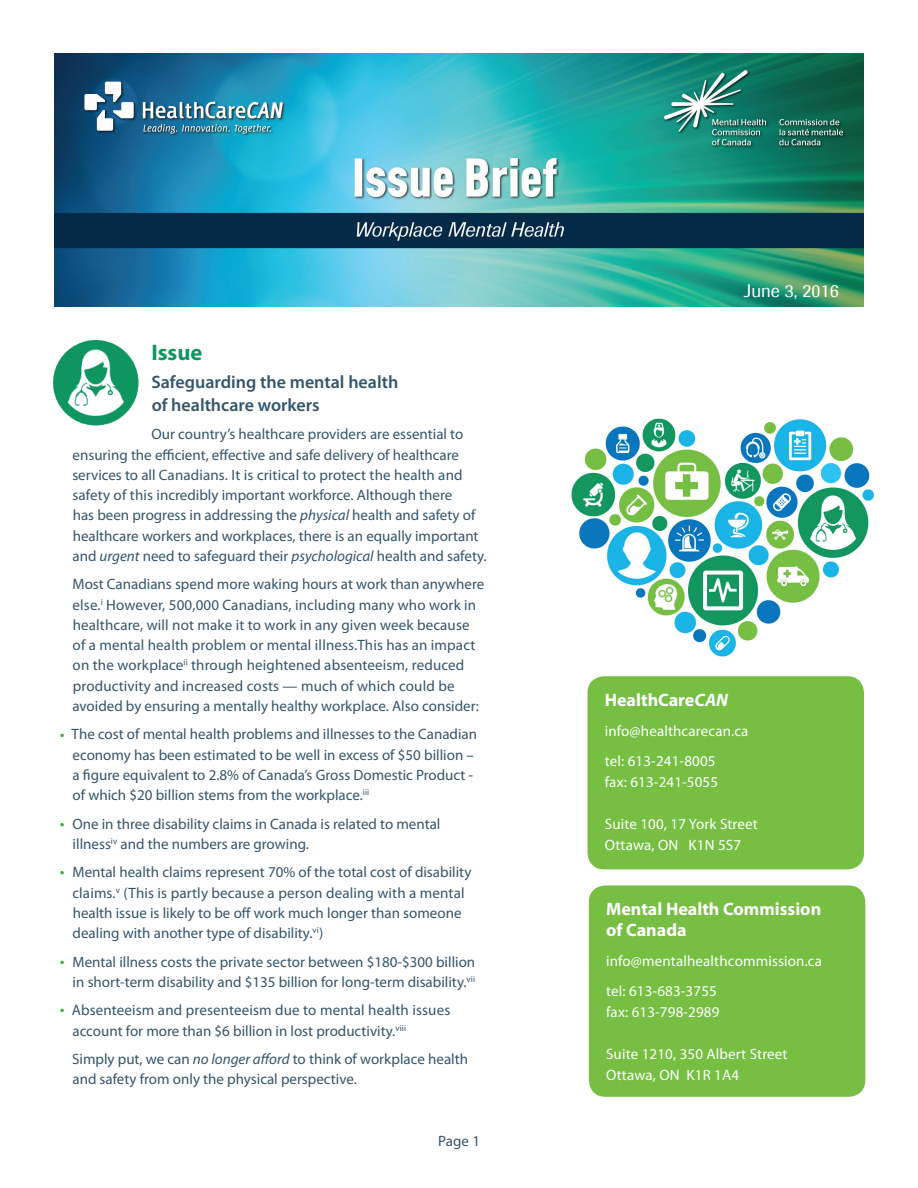
<style>
.page{position:relative;width:918px;height:1188px;background:#fff}
.page>*{position:absolute;margin:0;border:0;box-sizing:border-box;transform-origin:0 0}
.t1{font:700 22.5px "Myriad Pro";color:#0f9660}
.t2{font:600 18px/22.5px "Myriad Pro";color:#34556c}
.t3{font:700 18px/21px "Myriad Pro";color:#fff}
.t4{font:18px "Imago";color:#fff}
.t5{font:15px/20.2px "Myriad Pro";color:#34556c}
.t6{font:15px/30px "Myriad Pro";letter-spacing:.01em;color:#fff}
.s1{font-style:italic}
</style>
<div class="page">
<img style="left:54px;top:54px;width:810px;height:253px">
<div style="left:589px;top:885px;width:276px;height:212px;background:#76bf43;border-radius:16px"></div>
<img style="left:52px;top:339px;width:87px;height:87px">
<svg style="left:60px;top:734px;width:4px;height:3px"></svg>
<svg style="left:60px;top:823px;width:4px;height:3px"></svg>
<svg style="left:60px;top:871px;width:4px;height:3px"></svg>
<svg style="left:60px;top:961px;width:4px;height:3px"></svg>
<svg style="left:60px;top:1009px;width:4px;height:3px"></svg>
<img style="left:571px;top:418px;width:303px;height:239px">
<div style="left:588px;top:676px;width:276px;height:193px;background:#76bf43;border-radius:16px"></div>
<h1 class="t1" style="left:151px;top:338px;width:52px">Issue</h1>
<p class="t2" style="left:151px;top:371px;width:248px">Safeguarding the mental health of healthcare workers</p>
<p class="t5" style="left:72px;top:424px;width:416px;text-indent:79px">Our country’s healthcare providers are essential to ensuring the efficient, effective and safe delivery of healthcare services to all Canadians. It is critical to protect the health and safety of this incredibly important workforce. Although there<br>has been progress in addressing the <span class="s1">physical</span> health and safety of healthcare workers and workplaces, there is an equally important and <span class="s1">urgent</span> need to safeguard their <span class="s1">psychological</span> health and safety.</p>
<p class="t5" style="left:72px;top:574px;width:413px">Most Canadians spend more waking hours at work than anywhere else.<sup>i</sup> However, 500,000 Canadians, including many who work in healthcare, will not make it to work in any given week because of a mental health problem or mental illness.This has an impact on the workplace<sup>ii</sup> through heightened absenteeism, reduced productivity and increased costs — much of which could be avoided by ensuring a mentally healthy workplace. Also consider:</p>
<p class="t5" style="left:72px;top:724px;width:407px">The cost of mental health problems and illnesses to the Canadian economy has been estimated to be well in excess of $50 billion – a figure equivalent to 2.8% of Canada’s Gross Domestic Product - of which $20 billion stems from the workplace.<sup>iii</sup></p>
<p class="t5" style="left:72px;top:813px;width:370px">One in three disability claims in Canada is related to mental illness<sup>iv</sup> and the numbers are growing.</p>
<p class="t5" style="left:72px;top:862px;width:401px">Mental health claims represent 70% of the total cost of disability claims.<sup>v</sup> (This is partly because a person dealing with a mental health issue is likely to be off work much longer than someone dealing with another type of disability.<sup>vi</sup>)</p>
<p class="t5" style="left:73px;top:951px;width:404px">Mental illness costs the private sector between $180-$300 billion in short-term disability and $135 billion for long-term disability.<sup>vii</sup></p>
<p class="t5" style="left:72px;top:1000px;width:380px">Absenteeism and presenteeism due to mental health issues account for more than $6 billion in lost productivity.<sup>viii</sup></p>
<p class="t5" style="left:72px;top:1049px;width:397px">Simply put, we can <span class="s1">no longer afford</span> to think of workplace health and safety from only the physical perspective.</p>
<p class="t5" style="left:438px;top:1131px;width:44px">Page 1</p>
<p class="t4" style="left:744px;top:280px;width:96px">June 3, 2016</p>
<p class="t3" style="left:605px;top:689px;width:125px">HealthCare<span class="s1">CAN</span></p>
<p class="t6" style="left:605px;top:716px;width:145px">info@healthcarecan.ca tel: 613-241-8005</p>
<p class="t6" style="left:605px;top:767px;width:115px">fax: 613-241-5055</p>
<p class="t6" style="left:605px;top:813px;width:155px;line-height:21px">Suite 100, 17 York Street<br>Ottawa, ON K1N 5S7</p>
<p class="t3" style="left:606px;top:898px;width:217px">Mental Health Commission of Canada</p>
<p class="t6" style="left:606px;top:946px;width:217px">info@mentalhealthcommission.ca tel: 613-683-3755</p>
<p class="t6" style="left:606px;top:997px;width:115px">fax: 613-798-2989</p>
<p class="t6" style="left:606px;top:1043px;width:183px;line-height:21px">Suite 1210, 350 Albert Street<br>Ottawa, ON K1R 1A4</p>
</div>
